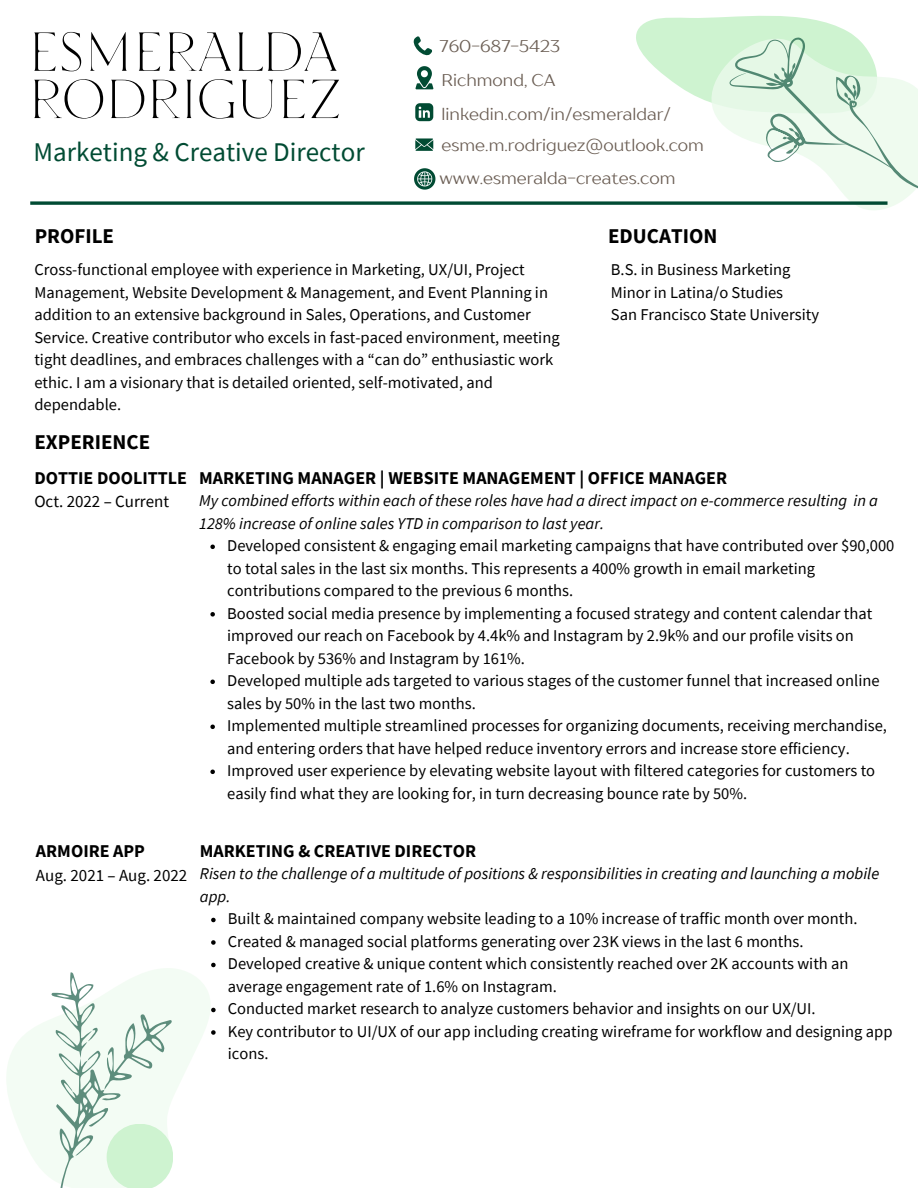
<style>
.page{position:relative;width:918px;height:1188px;background:#fff}
.page>*{position:absolute;margin:0;border:0;box-sizing:border-box;transform-origin:0 0}
.t1{font:54.75px "TT Ricordi Nobili";letter-spacing:-.06em;color:#000}
.t2{font:27px "Source Sans Pro";color:#014b33}
.t3{font:700 21px "Source Sans Pro";color:#000}
.t4{font:700 18px "Source Sans Pro";color:#000}
.t5{font:16.95px "TT Drugs";color:#6b5e54}
.t6{font:16.95px "Source Sans Pro";color:#000}
.t7{font:16.5px/22.5px "Source Sans Pro";color:#000}
.t8{font:italic 16.5px/22.5px "Source Sans Pro";color:#000}
</style>
<div class="page">
<svg style="left:7px;top:967px;width:207px;height:144px"></svg>
<svg style="left:13px;top:968px;width:162px;height:220px"></svg>
<svg style="left:636px;top:17px;width:60px;height:79px;fill:#cef3d0"></svg>
<svg style="left:696px;top:17px;width:207px;height:193px"></svg>
<svg style="left:723px;top:16px;width:195px;height:184px"></svg>
<svg style="left:413px;top:36px;width:19px;height:20px"></svg>
<svg style="left:415px;top:138px;width:18px;height:13px"></svg>
<svg style="left:415px;top:66px;width:18px;height:23px"></svg>
<svg style="left:415px;top:103px;width:18px;height:18px"></svg>
<svg style="left:30px;top:201px;width:858px;height:4px;background:#286652"></svg>
<svg style="left:414px;top:168px;width:21px;height:22px"></svg>
<svg style="left:210px;top:545px;width:5px;height:4px"></svg>
<svg style="left:210px;top:612px;width:5px;height:5px"></svg>
<svg style="left:210px;top:680px;width:5px;height:4px"></svg>
<svg style="left:210px;top:725px;width:5px;height:4px"></svg>
<svg style="left:210px;top:770px;width:5px;height:4px"></svg>
<svg style="left:211px;top:918px;width:5px;height:4px"></svg>
<svg style="left:211px;top:940px;width:5px;height:5px"></svg>
<svg style="left:211px;top:963px;width:5px;height:4px"></svg>
<svg style="left:211px;top:1008px;width:5px;height:4px"></svg>
<svg style="left:211px;top:1030px;width:5px;height:5px"></svg>
<p class="t1" style="left:27px;top:14px;width:314px">ESMERALDA</p>
<p class="t1" style="left:27px;top:62px;width:319px">RODRIGUEZ</p>
<p class="t2" style="left:34px;top:135px;width:333px">Marketing &amp; Creative Director</p>
<p class="t5" style="left:440px;top:36px;width:122px">760-687-5423</p>
<p class="t5" style="left:441px;top:69px;width:116px">Richmond, CA</p>
<p class="t5" style="left:442px;top:103px;width:231px">linkedin.com/in/esmeraldar/</p>
<p class="t5" style="left:442px;top:135px;width:264px">esme.m.rodriguez@outlook.com</p>
<p class="t5" style="left:440px;top:168px;width:238px">www.esmeralda-creates.com</p>
<p class="t3" style="left:35px;top:222px;width:81px">PROFILE</p>
<p class="t3" style="left:608px;top:222px;width:111px">EDUCATION</p>
<p class="t7" style="left:34px;top:258px;width:527px">Cross-functional employee with experience in Marketing, UX/UI, Project Management, Website Development &amp; Management, and Event Planning in addition to an extensive background in Sales, Operations, and Customer Service. Creative contributor who excels in fast-paced environment, meeting tight deadlines, and embraces challenges with a “can do” enthusiastic work ethic. I am a visionary that is detailed oriented, self-motivated, and dependable.</p>
<p class="t7" style="left:611px;top:258px;width:181px">B.S. in Business Marketing</p>
<p class="t7" style="left:611px;top:280px;width:174px">Minor in Latina/o Studies</p>
<p class="t7" style="left:611px;top:303px;width:210px">San Francisco State University</p>
<p class="t3" style="left:34px;top:429px;width:117px">EXPERIENCE</p>
<p class="t4" style="left:34px;top:466px;width:154px">DOTTIE DOOLITTLE</p>
<p class="t6" style="left:34px;top:491px;width:136px">Oct. 2022 – Current</p>
<p class="t4" style="left:199px;top:466px;width:529px">MARKETING MANAGER | WEBSITE MANAGEMENT | OFFICE MANAGER</p>
<p class="t8" style="left:199px;top:489px;width:680px">My combined efforts within each of these roles have had a direct impact on e-commerce resulting in a<br>128% increase of online sales YTD in comparison to last year.</p>
<p class="t7" style="left:227px;top:534px;width:669px">Developed consistent &amp; engaging email marketing campaigns that have contributed over $90,000 to total sales in the last six months. This represents a 400% growth in email marketing contributions compared to the previous 6 months.</p>
<p class="t7" style="left:227px;top:602px;width:647px">Boosted social media presence by implementing a focused strategy and content calendar that improved our reach on Facebook by 4.4k% and Instagram by 2.9k% and our profile visits on<br>Facebook by 536% and Instagram by 161%.</p>
<p class="t7" style="left:227px;top:669px;width:654px">Developed multiple ads targeted to various stages of the customer funnel that increased online sales by 50% in the last two months.</p>
<p class="t7" style="left:227px;top:714px;width:661px">Implemented multiple streamlined processes for organizing documents, receiving merchandise, and entering orders that have helped reduce inventory errors and increase store efficiency.</p>
<p class="t7" style="left:227px;top:759px;width:649px">Improved user experience by elevating website layout with filtered categories for customers to easily find what they are looking for, in turn decreasing bounce rate by 50%.</p>
<p class="t4" style="left:36px;top:839px;width:111px">ARMOIRE APP</p>
<p class="t6" style="left:36px;top:864px;width:153px">Aug. 2021 – Aug. 2022</p>
<p class="t4" style="left:200px;top:839px;width:278px">MARKETING &amp; CREATIVE DIRECTOR</p>
<p class="t8" style="left:200px;top:862px;width:681px">Risen to the challenge of a multitude of positions &amp; responsibilities in creating and launching a mobile app.</p>
<p class="t7" style="left:228px;top:907px;width:631px">Built &amp; maintained company website leading to a 10% increase of traffic month over month.</p>
<p class="t7" style="left:228px;top:930px;width:577px">Created &amp; managed social platforms generating over 23K views in the last 6 months.</p>
<p class="t7" style="left:228px;top:952px;width:622px">Developed creative &amp; unique content which consistently reached over 2K accounts with an average engagement rate of 1.6% on Instagram.</p>
<p class="t7" style="left:228px;top:997px;width:589px">Conducted market research to analyze customers behavior and insights on our UX/UI.</p>
<p class="t7" style="left:228px;top:1020px;width:666px">Key contributor to UI/UX of our app including creating wireframe for workflow and designing app icons.</p>
</div>
